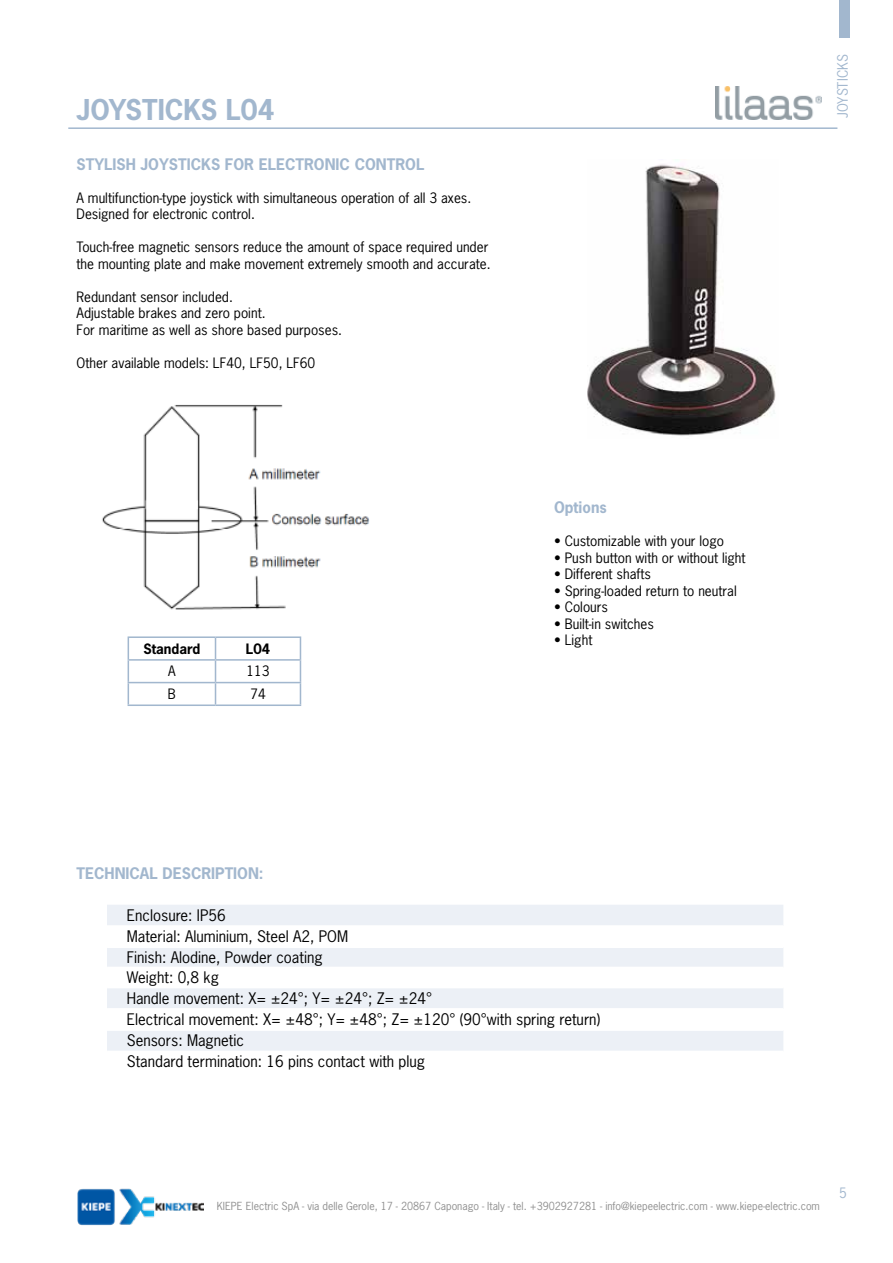
<style>
.page{position:relative;width:893px;height:1263px;background:#fff}
.page>*{position:absolute;margin:0;border:0;box-sizing:border-box;transform-origin:0 0}
.t1{font:700 27px "News Gothic Std";color:#a2b7ce}
.t2{font:15px/21px "News Gothic Std";color:#000}
.t3{font:700 15px "News Gothic Std";color:#a2b7ce}
.t4{font:13.5px/16.5px "News Gothic Std";color:#000}
.t5{font:700 13.5px "News Gothic Std";color:#000}
.t6{font:13.5px "News Gothic Std";color:#a2b7ce}
.t7{font:10.5px "News Gothic Std";color:#909090}
</style>
<div class="page">
<div style="left:839px;top:0;width:11px;height:37px;background:#a2b7ce"></div>
<img style="left:587px;top:164px;width:189px;height:272px">
<img style="left:102px;top:404px;width:268px;height:206px">
<hr style="left:128px;top:636px;width:87px;height:2px;background:#a2b7ce">
<hr style="left:215px;top:636px;width:86px;height:2px;background:#a2b7ce">
<hr style="left:128px;top:659px;width:87px;height:2px;background:#a2b7ce">
<hr style="left:215px;top:659px;width:86px;height:2px;background:#a2b7ce">
<hr style="left:128px;top:682px;width:87px;height:1px;background:#a2b7ce">
<svg style="left:128px;top:638px;width:1px;height:66px"></svg>
<hr style="left:215px;top:682px;width:86px;height:1px;background:#a2b7ce">
<svg style="left:215px;top:638px;width:1px;height:66px"></svg>
<svg style="left:300px;top:638px;width:1px;height:66px"></svg>
<hr style="left:128px;top:704px;width:87px;height:2px;background:#a2b7ce">
<hr style="left:215px;top:704px;width:86px;height:2px;background:#a2b7ce">
<svg style="left:107px;top:905px;width:676px;height:146px;fill:#ecf0f6"></svg>
<hr style="left:107px;top:925px;width:676px;height:2px;background:#fff">
<hr style="left:107px;top:946px;width:676px;height:2px;background:#fff">
<hr style="left:107px;top:967px;width:676px;height:1px;background:#fff">
<hr style="left:107px;top:987px;width:676px;height:1px;background:#fff">
<hr style="left:107px;top:1008px;width:676px;height:1px;background:#fff">
<hr style="left:107px;top:1029px;width:676px;height:2px;background:#fff">
<hr style="left:68px;top:127px;width:769px;height:2px;background:#a2b7ce">
<img style="left:78px;top:1188px;width:126px;height:38px">
<img style="left:715px;top:86px;width:107px;height:33px">
<h1 class="t1" style="left:77px;top:92px;width:199px">JOYSTICKS L04</h1>
<p class="t3" style="left:77px;top:154px;width:349px">STYLISH JOYSTICKS FOR ELECTRONIC CONTROL</p>
<p class="t4" style="left:77px;top:189px;width:396px">A multifunction-type joystick with simultaneous operation of all 3 axes.<br>Designed for electronic control.</p>
<p class="t4" style="left:77px;top:239px;width:416px">Touch-free magnetic sensors reduce the amount of space required under the mounting plate and make movement extremely smooth and accurate.</p>
<p class="t4" style="left:77px;top:288px;width:267px">Redundant sensor included.<br>Adjustable brakes and zero point.<br>For maritime as well as shore based purposes.</p>
<p class="t4" style="left:77px;top:354px;width:240px">Other available models: LF40, LF50, LF60</p>
<p class="t5" style="left:143px;top:640px;width:59px">Standard</p>
<p class="t5" style="left:246px;top:640px;width:26px">L04</p>
<p class="t4" style="left:168px;top:663px;width:9px">A</p>
<p class="t4" style="left:246px;top:663px;width:25px">113</p>
<p class="t4" style="left:168px;top:686px;width:9px">B</p>
<p class="t4" style="left:250px;top:686px;width:17px">74</p>
<p class="t3" style="left:554px;top:498px;width:54px">Options</p>
<p class="t4" style="left:554px;top:533px;width:172px">• Customizable with your logo</p>
<p class="t4" style="left:554px;top:549px;width:193px">• Push button with or without light</p>
<p class="t4" style="left:554px;top:566px;width:98px">• Different shafts</p>
<p class="t4" style="left:554px;top:582px;width:184px">• Spring-loaded return to neutral</p>
<p class="t4" style="left:554px;top:599px;width:55px">• Colours</p>
<p class="t4" style="left:554px;top:615px;width:101px">• Built-in switches</p>
<p class="t4" style="left:554px;top:632px;width:40px">• Light</p>
<p class="t6" style="left:834px;top:118px;width:65px;rotate:-90deg">JOYSTICKS</p>
<p class="t3" style="left:77px;top:864px;width:189px">TECHNICAL DESCRIPTION:</p>
<p class="t2" style="left:127px;top:904px;width:475px">Enclosure: IP56<br>Material: Aluminium, Steel A2, POM<br>Finish: Alodine, Powder coating<br>Weight: 0,8 kg<br>Handle movement: X= ±24°; Y= ±24°; Z= ±24°<br>Electrical movement: X= ±48°; Y= ±48°; Z= ±120° (90°with spring return)<br>Sensors: Magnetic<br>Standard termination: 16 pins contact with plug</p>
<p class="t7" style="left:217px;top:1200px;width:605px">KIEPE Electric SpA - via delle Gerole, 17 - 20867 Caponago - Italy - tel. +3902927281 - info@kiepeelectric.com - www.kiepe-electric.com</p>
<p class="t6" style="left:839px;top:1184px;width:9px">5</p>
</div>
